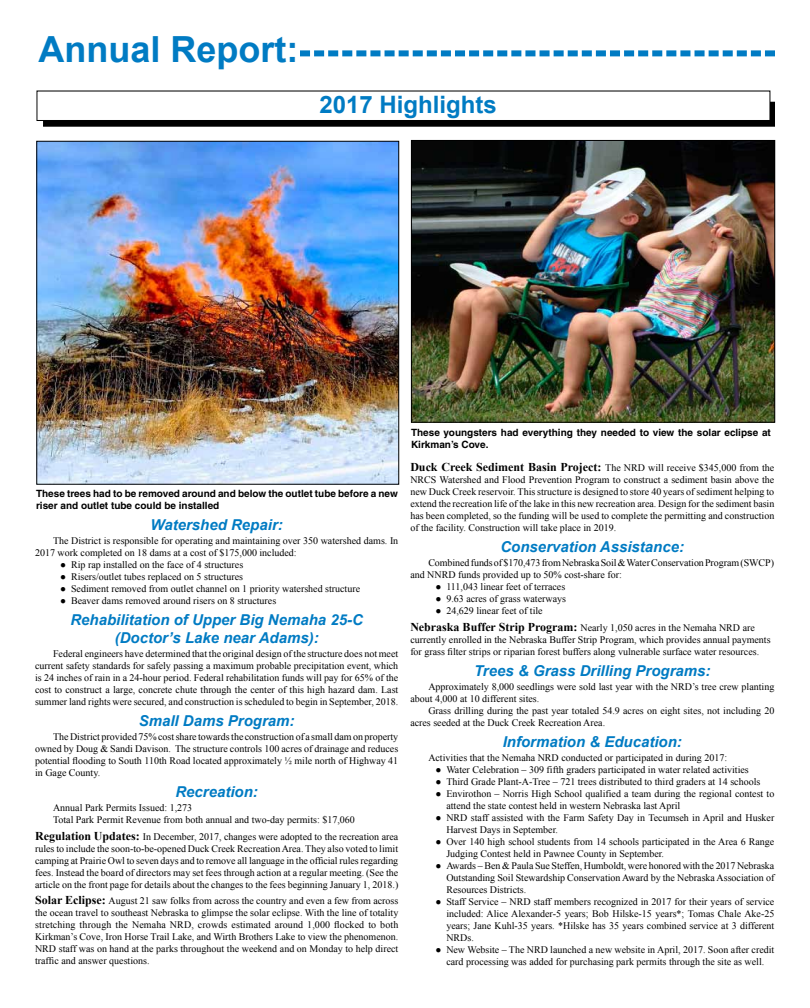
<style>
.page{position:relative;width:810px;height:1008px;background:#fff}
.page>*{position:absolute;margin:0;border:0;box-sizing:border-box;transform-origin:0 0}
.t1{font:700 36px "Arial";color:#007bc3}
.t2{font:700 24px "Arial";color:#007bc3}
.t3{font:italic 700 15px/18px "Arial";color:#007bc3;text-align:center}
.t4{font:10px/12px "Times New Roman";color:#000}
.t5{font:700 10px/12px "Helvetica";color:#000}
.s1{font-weight:700;font-size:12px}
</style>
<div class="page">
<svg style="left:300px;top:50px;width:475px;height:6px"></svg>
<div style="left:44px;top:102px;width:731px;height:24px;background:#000"></div>
<div style="left:43px;top:102px;width:732px;height:25px;border:1px solid #000"></div>
<div style="left:37px;top:91px;width:733px;height:30px;background:#fff"></div>
<div style="left:36px;top:91px;width:734px;height:30px;border:1px solid #000"></div>
<img style="left:38px;top:143px;width:359px;height:339px">
<div style="left:36px;top:141px;width:363px;height:343px;border:1px solid #000"></div>
<img style="left:413px;top:142px;width:360px;height:278px">
<div style="left:411px;top:140px;width:364px;height:282px;border:1px solid #000"></div>
<h1 class="t1" style="left:39px;top:26px;width:261px">Annual Report:</h1>
<h2 class="t2" style="left:320px;top:88px;width:179px">2017 Highlights</h2>
<p class="t5" style="left:411px;top:426px;width:361px">These youngsters had everything they needed to view the solar eclipse at<br>Kirkman’s Cove.</p>
<p class="t5" style="left:36px;top:488px;width:363px">These trees had to be removed around and below the outlet tube before a new riser and outlet tube could be installed</p>
<h3 class="t3" style="left:151px;top:516px;width:134px">Watershed Repair:</h3>
<p class="t4" style="left:35px;top:535px;width:365px;text-indent:18px">The District is responsible for operating and maintaining over 350 watershed dams. In<br>2017 work completed on 18 dams at a cost of $175,000 included:</p>
<p class="t4" style="left:60px;top:559px;width:185px">● Rip rap installed on the face of 4 structures</p>
<p class="t4" style="left:60px;top:571px;width:184px">● Risers/outlet tubes replaced on 5 structures</p>
<p class="t4" style="left:60px;top:583px;width:302px">● Sediment removed from outlet channel on 1 priority watershed structure</p>
<p class="t4" style="left:60px;top:595px;width:218px">● Beaver dams removed around risers on 8 structures</p>
<h3 class="t3" style="left:70px;top:611px;width:294px">Rehabilitation of Upper Big Nemaha 25-C (Doctor’s Lake near Adams):</h3>
<p class="t4" style="left:35px;top:648px;width:365px;text-align:justify;text-indent:18px">Federal engineers have determined that the original design of the structure does not meet current safety standards for safely passing a maximum probable precipitation event, which is 24 inches of rain in a 24-hour period. Federal rehabilitation funds will pay for 65% of the cost to construct a large, concrete chute through the center of this high hazard dam. Last summer land rights were secured, and construction is scheduled to begin in September, 2018.</p>
<h3 class="t3" style="left:139px;top:712px;width:157px">Small Dams Program:</h3>
<p class="t4" style="left:35px;top:731px;width:365px;text-align:justify;text-indent:18px">The District provided 75% cost share towards the construction of a small dam on property owned by Doug &amp; Sandi Davison. The structure controls 100 acres of drainage and reduces potential flooding to South 110th Road located approximately ½ mile north of Highway 41 in Gage County.</p>
<h3 class="t3" style="left:175px;top:783px;width:84px">Recreation:</h3>
<p class="t4" style="left:53px;top:802px;width:303px">Annual Park Permits Issued: 1,273<br>Total Park Permit Revenue from both annual and two-day permits: $17,060</p>
<p class="t4" style="left:35px;top:830px;width:365px;text-align:justify"><span class="s1">Regulation Updates:</span> In December, 2017, changes were adopted to the recreation area rules to include the soon-to-be-opened Duck Creek Recreation Area. They also voted to limit camping at Prairie Owl to seven days and to remove all language in the official rules regarding fees. Instead the board of directors may set fees through action at a regular meeting. (See the article on the front page for details about the changes to the fees beginning January 1, 2018.)</p>
<p class="t4" style="left:35px;top:894px;width:365px;text-align:justify"><span class="s1">Solar Eclipse:</span> August 21 saw folks from across the country and even a few from across the ocean travel to southeast Nebraska to glimpse the solar eclipse. With the line of totality stretching through the Nemaha NRD, crowds estimated around 1,000 flocked to both Kirkman’s Cove, Iron Horse Trail Lake, and Wirth Brothers Lake to view the phenomenon.<br>NRD staff was on hand at the parks throughout the weekend and on Monday to help direct traffic and answer questions.</p>
<p class="t4" style="left:410px;top:462px;width:366px;text-align:justify"><span class="s1">Duck Creek Sediment Basin Project:</span> The NRD will receive $345,000 from the NRCS Watershed and Flood Prevention Program to construct a sediment basin above the new Duck Creek reservoir. This structure is designed to store 40 years of sediment helping to extend the recreation life of the lake in this new recreation area. Design for the sediment basin has been completed, so the funding will be used to complete the permitting and construction of the facility. Construction will take place in 2019.</p>
<h3 class="t3" style="left:500px;top:538px;width:185px">Conservation Assistance:</h3>
<p class="t4" style="left:410px;top:557px;width:365px;text-indent:18px">Combined funds of $170,473 from Nebraska Soil &amp; Water Conservation Program (SWCP) and NNRD funds provided up to 50% cost-share for:</p>
<p class="t4" style="left:435px;top:581px;width:131px">● 111,043 linear feet of terraces</p>
<p class="t4" style="left:435px;top:593px;width:132px">● 9.63 acres of grass waterways</p>
<p class="t4" style="left:410px;top:603px;width:346px;line-height:16.4px;text-indent:25px">● 24,629 linear feet of tile<br><span class="s1">Nebraska Buffer Strip Program:</span> Nearly 1,050 acres in the Nemaha NRD are</p>
<p class="t4" style="left:410px;top:633px;width:362px">currently enrolled in the Nebraska Buffer Strip Program, which provides annual payments for grass filter strips or riparian forest buffers along vulnerable surface water resources.</p>
<h3 class="t3" style="left:474px;top:662px;width:238px">Trees &amp; Grass Drilling Programs:</h3>
<p class="t4" style="left:410px;top:680px;width:366px;text-indent:18px">Approximately 8,000 seedlings were sold last year with the NRD’s tree crew planting about 4,000 at 10 different sites.</p>
<p class="t4" style="left:410px;top:704px;width:366px;text-indent:18px">Grass drilling during the past year totaled 54.9 acres on eight sites, not including 20 acres seeded at the Duck Creek Recreation Area.</p>
<h3 class="t3" style="left:503px;top:733px;width:181px">Information &amp; Education:</h3>
<p class="t4" style="left:428px;top:751px;width:300px">Activities that the Nemaha NRD conducted or participated in during 2017:</p>
<p class="t4" style="left:435px;top:763px;width:315px">● Water Celebration – 309 fifth graders participated in water related activities</p>
<p class="t4" style="left:435px;top:775px;width:327px">● Third Grade Plant-A-Tree – 721 trees distributed to third graders at 14 schools</p>
<p class="t4" style="left:446px;top:787px;width:329px;text-indent:-11px">● Envirothon – Norris High School qualified a team during the regional contest to attend the state contest held in western Nebraska last April</p>
<p class="t4" style="left:446px;top:811px;width:330px;text-indent:-11px">● NRD staff assisted with the Farm Safety Day in Tecumseh in April and Husker<br>Harvest Days in September.</p>
<p class="t4" style="left:446px;top:835px;width:330px;text-indent:-11px">● Over 140 high school students from 14 schools participated in the Area 6 Range<br>Judging Contest held in Pawnee County in September.</p>
<p class="t4" style="left:446px;top:859px;width:330px;text-align:justify;text-indent:-11px">● Awards – Ben &amp; Paula Sue Steffen, Humboldt, were honored with the 2017 Nebraska Outstanding Soil Stewardship Conservation Award by the Nebraska Association of Resources Districts.</p>
<p class="t4" style="left:446px;top:895px;width:330px;text-align:justify;text-indent:-11px">● Staff Service – NRD staff members recognized in 2017 for their years of service included: Alice Alexander-5 years; Bob Hilske-15 years*; Tomas Chale Ake-25 years; Jane Kuhl-35 years. *Hilske has 35 years combined service at 3 different NRDs.</p>
<p class="t4" style="left:435px;top:943px;width:341px;text-align:center">● New Website – The NRD launched a new website in April, 2017. Soon after credit card processing was added for purchasing park permits through the site as well.</p>
</div>
